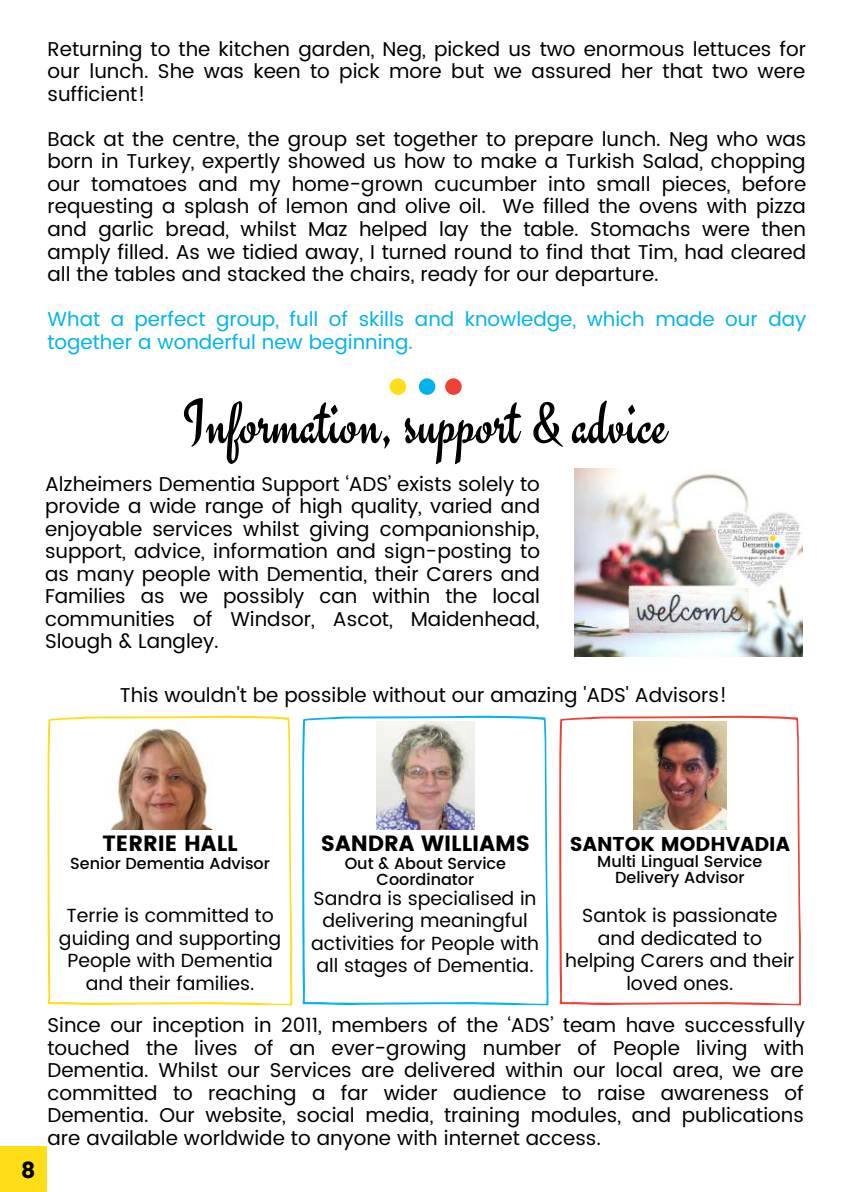
<style>
.page{position:relative;width:851px;height:1192px;background:#fff}
.page>*{position:absolute;margin:0;border:0;box-sizing:border-box;transform-origin:0 0}
.t1{font:64px "Engagement";color:#000}
.t2{font:22px "Poppins";color:#000}
.t3{font:20px/22.4px "Poppins";color:#000;text-align:justify}
.t4{font:20px/22.4px "Poppins";color:#00b4eb}
.t5{font:20px "Poppins";color:#000}
.t6{font:19px/22.4px "Poppins";color:#000;text-align:center}
.t7{font:500 16px/16px "Poppins";color:#000;text-align:center}
</style>
<div class="page">
<div style="left:0;top:1146px;width:47px;height:45px;background:#ffde17"></div>
<div style="left:389px;top:378px;width:17px;height:17px;background:#ffde17;border-radius:50%"></div>
<div style="left:419px;top:378px;width:16px;height:17px;background:#00b4eb;border-radius:50%"></div>
<div style="left:445px;top:378px;width:16px;height:17px;background:#ef4136;border-radius:50%"></div>
<img style="left:574px;top:468px;width:228px;height:188px">
<svg style="left:47px;top:715px;width:245px;height:290px"></svg>
<img style="left:104px;top:721px;width:114px;height:108px">
<svg style="left:302px;top:715px;width:246px;height:290px"></svg>
<svg style="left:559px;top:715px;width:242px;height:290px"></svg>
<img style="left:376px;top:721px;width:98px;height:108px">
<img style="left:633px;top:721px;width:93px;height:108px">
<p class="t3" style="left:47px;top:38px;width:760px">Returning to the kitchen garden, Neg, picked us two enormous lettuces for our lunch. She was keen to pick more but we assured her that two were sufficient!</p>
<p class="t3" style="left:47px;top:128px;width:760px">Back at the centre, the group set together to prepare lunch. Neg who was born in Turkey, expertly showed us how to make a Turkish Salad, chopping our tomatoes and my home-grown cucumber into small pieces, before requesting a splash of lemon and olive oil. We filled the ovens with pizza and garlic bread, whilst Maz helped lay the table. Stomachs were then amply filled. As we tidied away, I turned round to find that Tim, had cleared all the tables and stacked the chairs, ready for our departure.</p>
<p class="t4" style="left:47px;top:308px;width:760px">What a perfect group, full of skills and knowledge, which made our day together a wonderful new beginning.</p>
<h1 class="t1" style="left:183px;top:385px;width:486px">Information, support &amp; advice</h1>
<p class="t3" style="left:45px;top:472px;width:496px">Alzheimers Dementia Support ‘ADS’ exists solely to provide a wide range of high quality, varied and enjoyable services whilst giving companionship, support, advice, information and sign-posting to as many people with Dementia, their Carers and Families as we possibly can within the local communities of Windsor, Ascot, Maidenhead, Slough &amp; Langley.</p>
<p class="t3" style="left:120px;top:683px;width:609px">This wouldn't be possible without our amazing 'ADS' Advisors!</p>
<p class="t2" style="left:21px;top:1157px;width:16px">8</p>
<p class="t2" style="left:102px;top:830px;width:137px">TERRIE HALL</p>
<p class="t7" style="left:70px;top:855px;width:201px">Senior Dementia Advisor</p>
<p class="t2" style="left:321px;top:830px;width:211px">SANDRA WILLIAMS</p>
<p class="t7" style="left:345px;top:855px;width:163px">Out &amp; About Service<br>Coordinator</p>
<p class="t5" style="left:569px;top:832px;width:222px">SANTOK MODHVADIA</p>
<p class="t7" style="left:597px;top:853px;width:167px">Multi Lingual Service<br>Delivery Advisor</p>
<p class="t6" style="left:311px;top:886px;width:229px">Sandra is specialised in delivering meaningful activities for People with all stages of Dementia.</p>
<p class="t6" style="left:59px;top:904px;width:224px">Terrie is committed to guiding and supporting<br>People with Dementia and their families.</p>
<p class="t6" style="left:565px;top:904px;width:231px">Santok is passionate and dedicated to helping Carers and their loved ones.</p>
<p class="t3" style="left:47px;top:1013px;width:758px">Since our inception in 2011, members of the ‘ADS’ team have successfully touched the lives of an ever-growing number of People living with Dementia. Whilst our Services are delivered within our local area, we are committed to reaching a far wider audience to raise awareness of Dementia. Our website, social media, training modules, and publications are available worldwide to anyone with internet access.</p>
</div>
